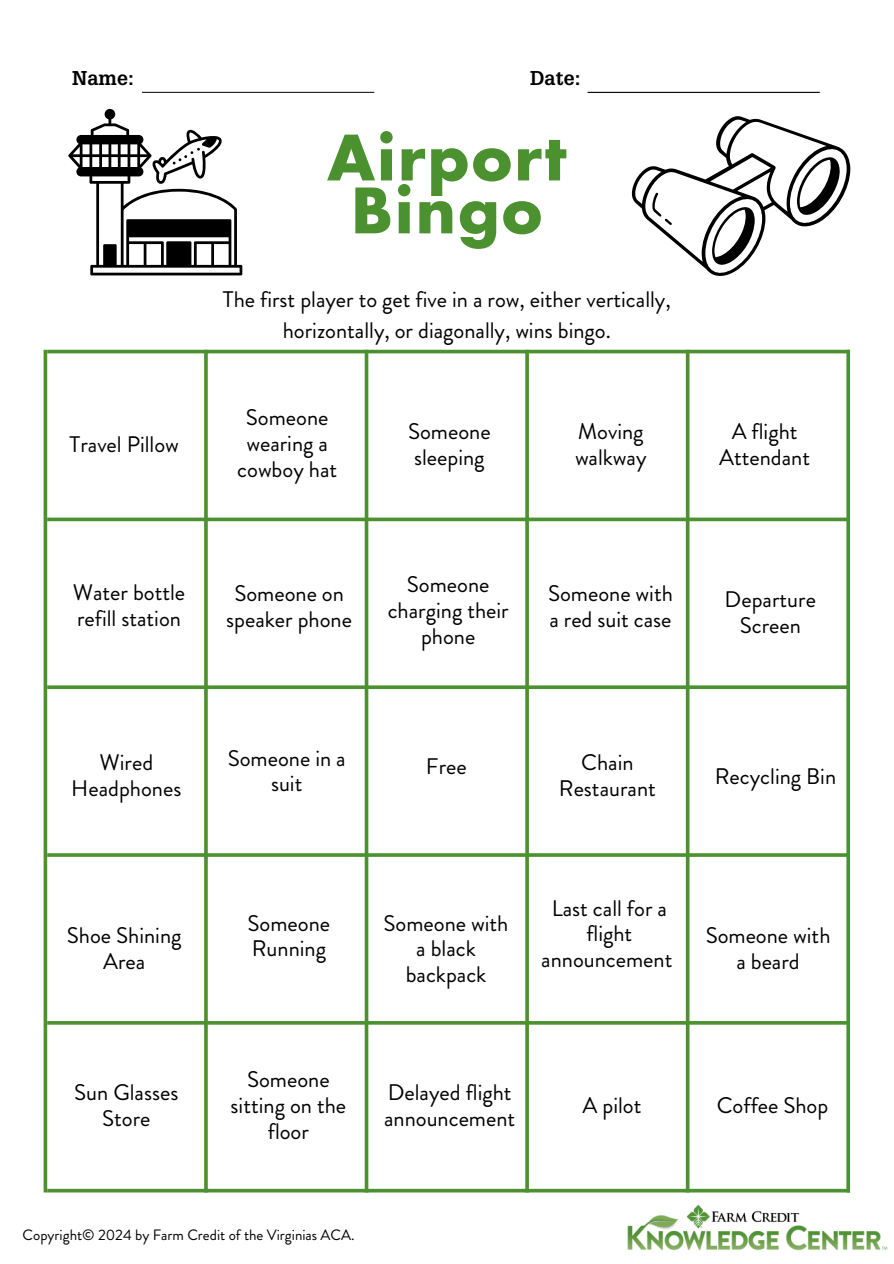
<style>
.page{position:relative;width:894px;height:1264px;background:#fff}
.page>*{position:absolute;margin:0;border:0;box-sizing:border-box;transform-origin:0 0}
.t1{font:700 60.75px/52.8px "Futura LT Pro";letter-spacing:.04em;color:#4b912f;text-align:center}
.t2{font:22.5px/25.8px "Brandon Grotesque";color:#000;text-align:center}
.t3{font:700 19.5px "Glypha LT Pro";color:#000}
.t4{font:15px "Brandon Grotesque";color:#000}
</style>
<div class="page">
<hr style="left:47px;top:350px;width:802px;height:3px;background:#4b912f">
<svg style="left:47px;top:517px;width:799px;height:4px;background:#65a04d"></svg>
<svg style="left:47px;top:685px;width:799px;height:4px;background:#5c9b43"></svg>
<hr style="left:47px;top:853px;width:802px;height:3px;background:#4b912f">
<hr style="left:47px;top:1021px;width:802px;height:3px;background:#4b912f">
<svg style="left:47px;top:1188px;width:799px;height:4px;background:#71a85b"></svg>
<hr style="left:44px;top:350px;width:3px;height:842px;background:#4b912f">
<svg style="left:364px;top:353px;width:4px;height:839px;background:#6aa453"></svg>
<svg style="left:204px;top:353px;width:4px;height:839px;background:#5a9a40"></svg>
<hr style="left:525px;top:350px;width:3px;height:842px;background:#4b912f">
<svg style="left:685px;top:353px;width:4px;height:839px;background:#70a75a"></svg>
<hr style="left:846px;top:350px;width:3px;height:842px;background:#4b912f">
<hr style="left:142px;top:92px;width:232px;height:1px;background:#1e1e1e">
<hr style="left:587px;top:92px;width:232px;height:1px;background:#000">
<svg style="left:631px;top:116px;width:219px;height:160px"></svg>
<img style="left:627px;top:1204px;width:260px;height:46px">
<svg style="left:68px;top:109px;width:174px;height:166px"></svg>
<h3 class="t3" style="left:72px;top:71px;width:64px">Name:</h3>
<p class="t3" style="left:530px;top:71px;width:52px">Date:</p>
<p class="t1" style="left:327px;top:134px;width:240px">Airport<br>Bingo</p>
<h2 class="t2" style="left:70px;top:432px;width:111px">Travel Pillow</h2>
<h1 class="t2" style="left:223px;top:283px;width:449px;line-height:31.5px">The first player to get five in a row, either vertically, horizontally, or diagonally, wins bingo.</h1>
<h2 class="t2" style="left:237px;top:405px;width:101px">Someone wearing a cowboy hat</h2>
<h2 class="t2" style="left:408px;top:419px;width:84px;text-align:left">Someone sleeping</h2>
<h2 class="t2" style="left:575px;top:419px;width:73px;text-align:left">Moving walkway</h2>
<h2 class="t2" style="left:73px;top:579px;width:114px;text-align:left">Water bottle refill station</h2>
<h2 class="t2" style="left:226px;top:580px;width:127px">Someone on speaker phone</h2>
<h2 class="t2" style="left:387px;top:571px;width:122px">Someone charging their phone</h2>
<h2 class="t2" style="left:548px;top:580px;width:126px;text-align:left">Someone with a red suit case</h2>
<h2 class="t2" style="left:719px;top:419px;width:92px">A flight<br>Attendant</h2>
<h2 class="t2" style="left:724px;top:586px;width:93px">Departure<br>Screen</h2>
<h2 class="t2" style="left:71px;top:749px;width:112px">Wired<br>Headphones</h2>
<h2 class="t2" style="left:228px;top:745px;width:119px">Someone in a suit</h2>
<h2 class="t2" style="left:426px;top:753px;width:42px">Free</h2>
<h2 class="t2" style="left:558px;top:749px;width:99px">Chain<br>Restaurant</h2>
<h2 class="t2" style="left:714px;top:763px;width:123px">Recycling Bin</h2>
<h2 class="t2" style="left:67px;top:923px;width:116px">Shoe Shining<br>Area</h2>
<h2 class="t2" style="left:74px;top:1079px;width:106px">Sun Glasses<br>Store</h2>
<h2 class="t2" style="left:247px;top:910px;width:84px;text-align:left">Someone<br>Running</h2>
<h2 class="t2" style="left:383px;top:910px;width:126px">Someone with a black backpack</h2>
<h2 class="t2" style="left:541px;top:895px;width:133px">Last call for a flight announcement</h2>
<h2 class="t2" style="left:230px;top:1066px;width:117px">Someone sitting on the floor</h2>
<h2 class="t2" style="left:384px;top:1079px;width:133px;text-align:left">Delayed flight announcement</h2>
<h2 class="t2" style="left:582px;top:1092px;width:60px">A pilot</h2>
<h2 class="t2" style="left:705px;top:923px;width:126px">Someone with a beard</h2>
<h2 class="t2" style="left:716px;top:1092px;width:113px">Coffee Shop</h2>
<h2 class="t4" style="left:23px;top:1224px;width:333px">Copyright© 2024 by Farm Credit of the Virginias ACA.</h2>
</div>
